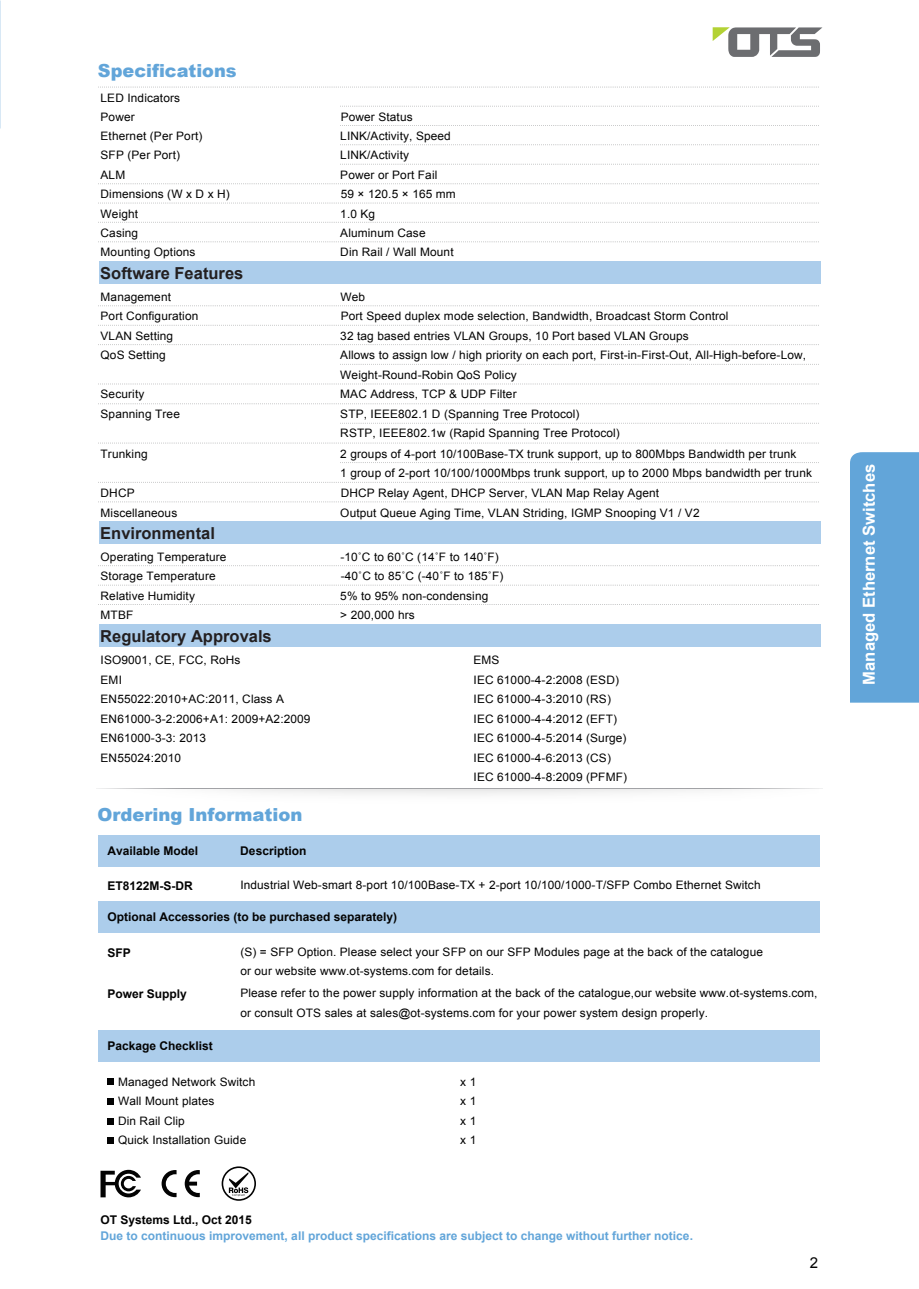
<style>
.page{position:relative;width:919px;height:1289px;background:#fff}
.page>*{position:absolute;margin:0;border:0;box-sizing:border-box;transform-origin:0 0}
.t1{font:900 18px "Arial";color:#62a5d9}
.t2{font:700 16.5px "Arial";color:#231f20}
.t3{font:700 16.5px "Arial";color:#fff}
.t4{font:15px "Arial";color:#030303}
.t5{font:700 12px "Arial";color:#030303}
.t6{font:700 12px "Arial";color:#62a5d9}
.t7{font:11.7px/19.5px "Arial";letter-spacing:.01em;color:#030303}
</style>
<div class="page">
<svg style="left:340px;top:106px;width:479px;height:1px"></svg>
<svg style="left:340px;top:125px;width:479px;height:1px"></svg>
<svg style="left:100px;top:87px;width:719px;height:1px"></svg>
<svg style="left:340px;top:144px;width:479px;height:1px"></svg>
<svg style="left:340px;top:164px;width:479px;height:1px"></svg>
<svg style="left:100px;top:183px;width:719px;height:1px"></svg>
<svg style="left:100px;top:203px;width:719px;height:1px"></svg>
<svg style="left:100px;top:222px;width:719px;height:1px"></svg>
<svg style="left:100px;top:241px;width:719px;height:1px"></svg>
<div style="left:99px;top:261px;width:721px;height:23px;background:#accdeb"></div>
<svg style="left:100px;top:305px;width:719px;height:1px"></svg>
<svg style="left:100px;top:325px;width:719px;height:1px"></svg>
<svg style="left:100px;top:344px;width:719px;height:1px"></svg>
<svg style="left:100px;top:482px;width:719px;height:1px"></svg>
<svg style="left:100px;top:501px;width:719px;height:1px"></svg>
<svg style="left:340px;top:364px;width:479px;height:1px"></svg>
<svg style="left:340px;top:423px;width:479px;height:1px"></svg>
<svg style="left:100px;top:384px;width:719px;height:1px"></svg>
<svg style="left:100px;top:403px;width:719px;height:1px"></svg>
<svg style="left:100px;top:443px;width:719px;height:1px"></svg>
<svg style="left:340px;top:462px;width:479px;height:1px"></svg>
<div style="left:99px;top:521px;width:721px;height:23px;background:#accdeb"></div>
<div style="left:99px;top:624px;width:721px;height:23px;background:#accdeb"></div>
<svg style="left:100px;top:565px;width:719px;height:1px"></svg>
<svg style="left:100px;top:585px;width:719px;height:1px"></svg>
<svg style="left:100px;top:604px;width:719px;height:1px"></svg>
<svg style="left:100px;top:1169px;width:41px;height:28px"></svg>
<svg style="left:161px;top:1170px;width:15px;height:27px"></svg>
<svg style="left:185px;top:1170px;width:15px;height:27px"></svg>
<svg style="left:221px;top:1166px;width:35px;height:34px"></svg>
<svg style="left:712px;top:27px;width:110px;height:30px"></svg>
<div style="left:99px;top:834px;width:721px;height:32px;background:#accdeb"></div>
<div style="left:99px;top:901px;width:721px;height:31px;background:#accdeb"></div>
<div style="left:99px;top:1029px;width:721px;height:32px;background:#accdeb"></div>
<div style="left:107px;top:1078px;width:7px;height:7px;background:#030303"></div>
<div style="left:107px;top:1098px;width:7px;height:6px;background:#030303"></div>
<div style="left:107px;top:1117px;width:7px;height:7px;background:#030303"></div>
<div style="left:107px;top:1137px;width:7px;height:6px;background:#030303"></div>
<hr style="left:918px;top:0;width:1px;height:128px;background:#62a5d9">
<div style="left:850px;top:452px;width:68px;height:250px;background:#62a5d9"></div>
<h1 class="t1" style="left:98px;top:57px;width:140px">Specifications</h1>
<p class="t7" style="left:101px;top:88px;width:81px;line-height:18.9px">LED Indicators<br>Power</p>
<p class="t7" style="left:341px;top:107px;width:73px">Power Status</p>
<p class="t7" style="left:101px;top:126px;width:103px">Ethernet (Per Port)</p>
<p class="t7" style="left:340px;top:126px;width:112px">LINK/Activity, Speed</p>
<p class="t7" style="left:101px;top:145px;width:81px">SFP (Per Port)</p>
<p class="t7" style="left:340px;top:145px;width:70px">LINK/Activity</p>
<p class="t7" style="left:101px;top:165px;width:26px">ALM</p>
<p class="t7" style="left:340px;top:165px;width:99px">Power or Port Fail</p>
<p class="t7" style="left:101px;top:184px;width:131px">Dimensions (W x D x H)</p>
<p class="t7" style="left:341px;top:184px;width:117px">59 × 120.5 × 165 mm</p>
<p class="t7" style="left:101px;top:204px;width:39px">Weight</p>
<p class="t7" style="left:340px;top:204px;width:36px">1.0 Kg</p>
<p class="t7" style="left:101px;top:223px;width:39px">Casing</p>
<p class="t7" style="left:340px;top:223px;width:87px">Aluminum Case</p>
<p class="t7" style="left:101px;top:242px;width:96px">Mounting Options</p>
<p class="t7" style="left:340px;top:242px;width:115px">Din Rail / Wall Mount</p>
<h2 class="t2" style="left:100px;top:261px;width:145px">Software Features</h2>
<p class="t7" style="left:101px;top:287px;width:72px">Management</p>
<p class="t7" style="left:340px;top:287px;width:26px">Web</p>
<p class="t7" style="left:101px;top:306px;width:99px">Port Configuration</p>
<p class="t7" style="left:341px;top:306px;width:389px">Port Speed duplex mode selection, Bandwidth, Broadcast Storm Control</p>
<p class="t7" style="left:101px;top:326px;width:74px">VLAN Setting</p>
<p class="t7" style="left:340px;top:326px;width:350px">32 tag based entries VLAN Groups, 10 Port based VLAN Groups</p>
<p class="t7" style="left:101px;top:345px;width:67px">QoS Setting</p>
<p class="t7" style="left:340px;top:345px;width:467px">Allows to assign low / high priority on each port, First-in-First-Out, All-High-before-Low,<br>Weight-Round-Robin QoS Policy</p>
<p class="t7" style="left:101px;top:384px;width:45px">Security</p>
<p class="t7" style="left:340px;top:384px;width:178px">MAC Address, TCP &amp; UDP Filter</p>
<p class="t7" style="left:101px;top:404px;width:81px">Spanning Tree</p>
<p class="t7" style="left:340px;top:404px;width:281px">STP, IEEE802.1 D (Spanning Tree Protocol)<br>RSTP, IEEE802.1w (Rapid Spanning Tree Protocol)</p>
<p class="t7" style="left:101px;top:443px;width:49px">Trunking</p>
<p class="t7" style="left:340px;top:443px;width:473px">2 groups of 4-port 10/100Base-TX trunk support, up to 800Mbps Bandwidth per trunk<br>1 group of 2-port 10/100/1000Mbps trunk support, up to 2000 Mbps bandwidth per trunk</p>
<p class="t7" style="left:101px;top:483px;width:36px">DHCP</p>
<p class="t7" style="left:341px;top:483px;width:320px">DHCP Relay Agent, DHCP Server, VLAN Map Relay Agent</p>
<p class="t7" style="left:101px;top:503px;width:78px">Miscellaneous</p>
<p class="t7" style="left:340px;top:503px;width:361px">Output Queue Aging Time, VLAN Striding, IGMP Snooping V1 / V2</p>
<h2 class="t2" style="left:100px;top:521px;width:116px">Environmental</h2>
<p class="t7" style="left:101px;top:547px;width:127px">Operating Temperature</p>
<p class="t7" style="left:340px;top:547px;width:160px">-10˚C to 60˚C (14˚F to 140˚F)</p>
<p class="t7" style="left:101px;top:566px;width:117px">Storage Temperature</p>
<p class="t7" style="left:341px;top:566px;width:164px">-40˚C to 85˚C (-40˚F to 185˚F)</p>
<p class="t7" style="left:101px;top:586px;width:96px">Relative Humidity</p>
<p class="t7" style="left:340px;top:586px;width:150px">5% to 95% non-condensing</p>
<p class="t7" style="left:101px;top:605px;width:34px">MTBF</p>
<p class="t7" style="left:340px;top:605px;width:76px">&gt; 200,000 hrs</p>
<h2 class="t2" style="left:100px;top:624px;width:173px">Regulatory Approvals</h2>
<p class="t7" style="left:101px;top:650px;width:211px">ISO9001, CE, FCC, RoHs<br>EMI<br>EN55022:2010+AC:2011, Class A<br>EN61000-3-2:2006+A1: 2009+A2:2009<br>EN61000-3-3: 2013<br>EN55024:2010</p>
<p class="t7" style="left:473px;top:650px;width:155px">EMS<br>IEC 61000-4-2:2008 (ESD)<br>IEC 61000-4-3:2010 (RS)<br>IEC 61000-4-4:2012 (EFT)<br>IEC 61000-4-5:2014 (Surge)<br>IEC 61000-4-6:2013 (CS)<br>IEC 61000-4-8:2009 (PFMF)</p>
<h1 class="t1" style="left:97px;top:802px;width:207px">Ordering Information</h1>
<p class="t5" style="left:107px;top:842px;width:92px">Available Model</p>
<p class="t5" style="left:240px;top:842px;width:68px">Description</p>
<p class="t5" style="left:107px;top:877px;width:87px">ET8122M-S-DR</p>
<p class="t7" style="left:240px;top:875px;width:521px">Industrial Web-smart 8-port 10/100Base-TX + 2-port 10/100/1000-T/SFP Combo Ethernet Switch</p>
<p class="t5" style="left:107px;top:908px;width:291px">Optional Accessories (to be purchased separately)</p>
<p class="t5" style="left:107px;top:944px;width:25px">SFP</p>
<p class="t7" style="left:240px;top:942px;width:524px">(S) = SFP Option. Please select your SFP on our SFP Modules page at the back of the catalogue or our website www.ot-systems.com for details.</p>
<p class="t5" style="left:107px;top:985px;width:81px">Power Supply</p>
<p class="t7" style="left:240px;top:983px;width:578px">Please refer to the power supply information at the back of the catalogue,our website www.ot-systems.com, or consult OTS sales at sales@ot-systems.com for your power system design properly.</p>
<p class="t5" style="left:107px;top:1037px;width:107px">Package Checklist</p>
<p class="t7" style="left:118px;top:1071px;width:139px">Managed Network Switch<br>Wall Mount plates<br>Din Rail Clip<br>Quick Installation Guide</p>
<p class="t7" style="left:460px;top:1071px;width:18px;text-align:justify">x 1 x 1 x 1 x 1</p>
<p class="t5" style="left:100px;top:1211px;width:153px">OT Systems Ltd., Oct 2015</p>
<p class="t6" style="left:100px;top:1227px;width:594px">Due to continuous improvement, all product specifications are subject to change without further notice.</p>
<p class="t4" style="left:809px;top:1251px;width:10px">2</p>
<h2 class="t3" style="left:857px;top:684px;width:222px;rotate:-90deg">Managed Ethernet Switches</h2>
</div>
